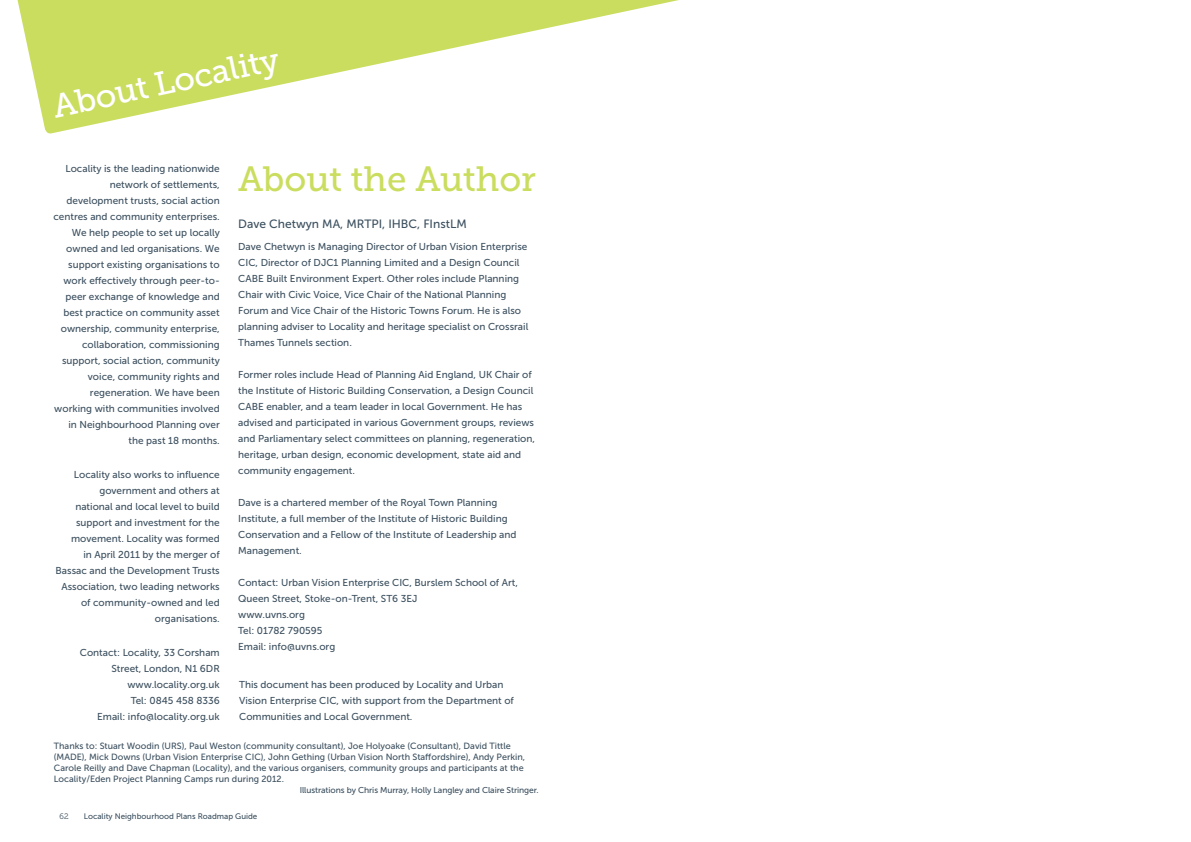
<style>
.page{position:relative;width:1191px;height:842px;background:#fff}
.page>*{position:absolute;margin:0;border:0;box-sizing:border-box;transform-origin:0 0}
.t1{font:35px "Museo Slab 500";color:#cbdd5f}
.t2{font:33px "Museo Slab 500";color:#fff}
.t3{font:12px "Museo Sans 500";color:#3c505f}
.t4{font:10px/16px "Museo Sans 500";color:#3c505f}
.t5{font:9px/11px "Museo Sans 500";color:#3c505f}
.t6{font:8.5px "Museo Sans 500";letter-spacing:-.01em;color:#3c505f}
.t7{font:8px "Museo Sans 500";color:#3c505f}
.t8{font:8px "Museo 300";color:#3c505f}
</style>
<div class="page">
<svg style="left:17px;top:0;width:662px;height:134px"></svg>
<h2 class="t2" style="left:49px;top:88px;width:232px;rotate:-12deg">About Locality</h2>
<p class="t4" style="left:53px;top:160px;width:168px;text-align:right">Locality is the leading nationwide network of settlements, development trusts, social action centres and community enterprises.<br>We help people to set up locally owned and led organisations. We support existing organisations to work effectively through peer-to&shy;peer exchange of knowledge and best practice on community asset ownership, community enterprise, collaboration, commissioning support, social action, community voice, community rights and regeneration. We have been working with communities involved in Neighbourhood Planning over the past 18 months.</p>
<p class="t4" style="left:56px;top:466px;width:166px;text-align:right">Locality also works to influence government and others at<br>national and local level to build support and investment for the movement. Locality was formed<br>in April 2011 by the merger of<br>Bassac and the Development Trusts<br>Association, two leading networks of community-owned and led organisations.</p>
<p class="t4" style="left:80px;top:644px;width:141px;text-align:right">Contact: Locality, 33 Corsham<br>Street, London, N1 6DR www.locality.org.uk<br>Tel: 0845 458 8336<br>Email: info@locality.org.uk</p>
<h1 class="t1" style="left:238px;top:159px;width:299px">About the Author</h1>
<p class="t3" style="left:238px;top:218px;width:230px">Dave Chetwyn MA, MRTPI, IHBC, FInstLM</p>
<p class="t4" style="left:238px;top:239px;width:292px">Dave Chetwyn is Managing Director of Urban Vision Enterprise CIC, Director of DJC1 Planning Limited and a Design Council CABE Built Environment Expert. Other roles include Planning Chair with Civic Voice, Vice Chair of the National Planning Forum and Vice Chair of the Historic Towns Forum. He is also planning adviser to Locality and heritage specialist on Crossrail Thames Tunnels section.</p>
<p class="t4" style="left:238px;top:367px;width:298px">Former roles include Head of Planning Aid England, UK Chair of the Institute of Historic Building Conservation, a Design Council CABE enabler, and a team leader in local Government. He has advised and participated in various Government groups, reviews and Parliamentary select committees on planning, regeneration, heritage, urban design, economic development, state aid and community engagement.</p>
<p class="t4" style="left:238px;top:495px;width:280px">Dave is a chartered member of the Royal Town Planning Institute, a full member of the Institute of Historic Building Conservation and a Fellow of the Institute of Leadership and Management.</p>
<p class="t4" style="left:238px;top:575px;width:281px">Contact: Urban Vision Enterprise CIC, Burslem School of Art,<br>Queen Street, Stoke-on-Trent, ST6 3EJ<br>www.uvns.org<br>Tel: 01782 790595<br>Email: info@uvns.org</p>
<p class="t4" style="left:239px;top:677px;width:276px">This document has been produced by Locality and Urban<br>Vision Enterprise CIC, with support from the Department of<br>Communities and Local Government.</p>
<p class="t5" style="left:54px;top:740px;width:473px">Thanks to: Stuart Woodin (URS), Paul Weston (community consultant), Joe Holyoake (Consultant), David Tittle (MADE), Mick Downs (Urban Vision Enterprise CIC), John Gething (Urban Vision North Staffordshire), Andy Perkin, Carole Reilly and Dave Chapman (Locality), and the various organisers, community groups and participants at the Locality/Eden Project Planning Camps run during 2012.</p>
<p class="t6" style="left:300px;top:785px;width:240px">Illustrations by Chris Murray, Holly Langley and Claire Stringer.</p>
<p class="t8" style="left:60px;top:812px;width:10px">62</p>
<p class="t7" style="left:84px;top:812px;width:175px">Locality Neighbourhood Plans Roadmap Guide</p>
</div>
